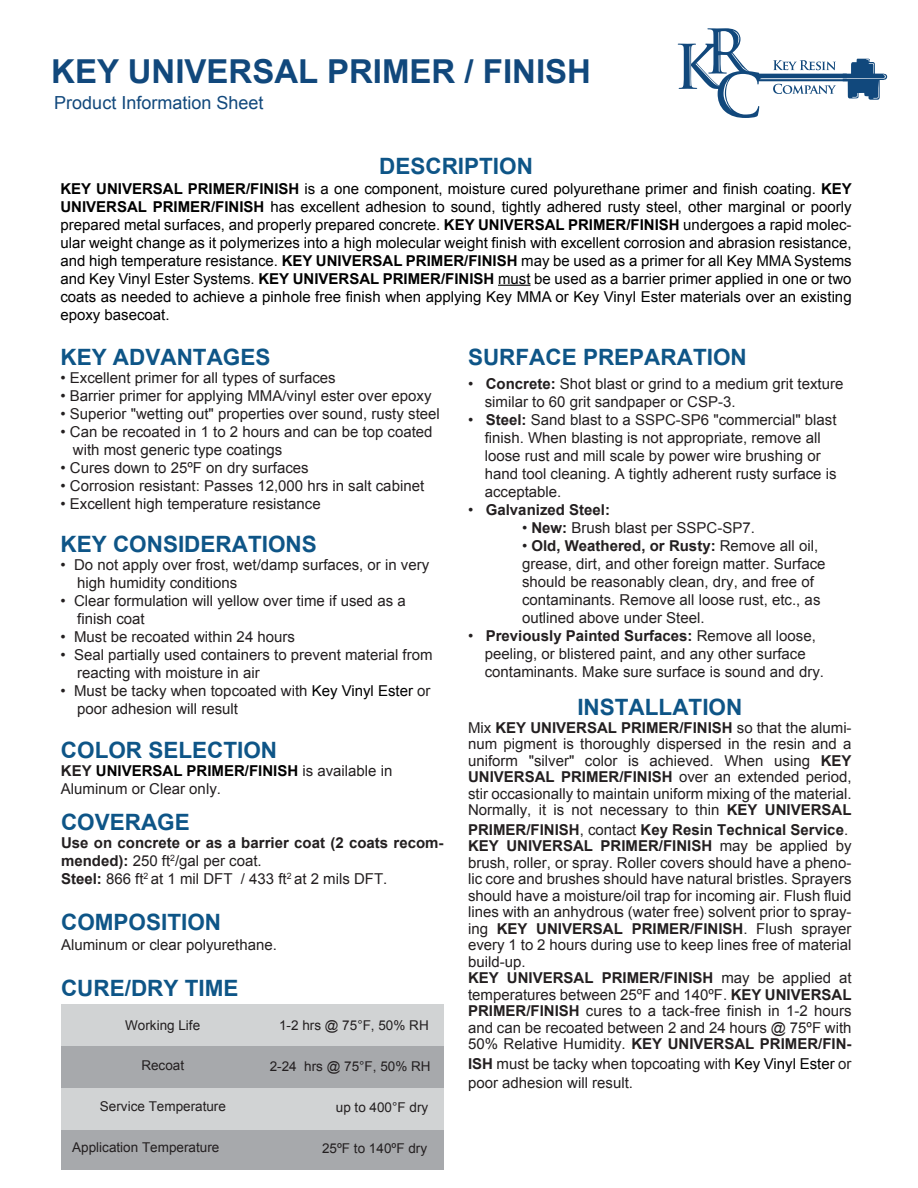
<style>
.page{position:relative;width:918px;height:1188px;background:#fff}
.page>*{position:absolute;margin:0;border:0;box-sizing:border-box;transform-origin:0 0}
.t1{font:700 33px "Arial";color:#11487c}
.t2{font:700 22.5px "Arial";color:#0e5587}
.t3{font:18px "Arial";color:#11487c}
.t4{font:15px/16.5px "Arial";color:#231f20}
.t5{font:15px/18px "Arial";color:#010101;text-align:justify}
.t6{font:700 15px/18px "Arial";color:#231f20}
.t7{font:13.5px "Arial";color:#231f20}
.s1{font-weight:700}
.s2{color:#010101}
.s3{font-weight:700;color:#010101}
.s4{font-weight:400}
</style>
<div class="page">
<div style="left:61px;top:1128px;width:383px;height:42px;background:#a7a9ac"></div>
<svg style="left:678px;top:28px;width:209px;height:90px"></svg>
<hr style="left:498px;top:285px;width:33px;height:1px;background:#010101">
<div style="left:61px;top:1004px;width:383px;height:42px;background:#d1d3d4"></div>
<div style="left:61px;top:1046px;width:383px;height:42px;background:#a7a9ac"></div>
<div style="left:61px;top:1088px;width:383px;height:42px;background:#d1d3d4"></div>
<h1 class="t1" style="left:51px;top:49px;width:541px">KEY UNIVERSAL PRIMER / FINISH</h1>
<p class="t3" style="left:54px;top:91px;width:211px">Product Information Sheet</p>
<h2 class="t2" style="left:379px;top:151px;width:155px">DESCRIPTION</h2>
<p class="t5" style="left:60px;top:180px;width:793px"><span class="s1">KEY UNIVERSAL PRIMER/FINISH</span> is a one component, moisture cured polyurethane primer and finish coating. <span class="s1">KEY UNIVERSAL PRIMER/FINISH</span> has excellent adhesion to sound, tightly adhered rusty steel, other marginal or poorly prepared metal surfaces, and properly prepared concrete. <span class="s1">KEY UNIVERSAL PRIMER/FINISH</span> undergoes a rapid molec&shy;ular weight change as it polymerizes into a high molecular weight finish with excellent corrosion and abrasion resistance, and high temperature resistance. <span class="s1">KEY UNIVERSAL PRIMER/FINISH</span> may be used as a primer for all Key MMA Systems and Key Vinyl Ester Systems. <span class="s1">KEY UNIVERSAL PRIMER/FINISH</span> must be used as a barrier primer applied in one or two coats as needed to achieve a pinhole free finish when applying Key MMA or Key Vinyl Ester materials over an existing epoxy basecoat.</p>
<h2 class="t2" style="left:60px;top:342px;width:212px">KEY ADVANTAGES</h2>
<p class="t4" style="left:60px;top:370px;width:277px">• Excellent primer for all types of surfaces</p>
<p class="t4" style="left:60px;top:388px;width:373px">• Barrier primer for applying MMA/vinyl ester over epoxy</p>
<p class="t4" style="left:60px;top:406px;width:381px">• Superior "wetting out" properties over sound, rusty steel</p>
<p class="t4" style="left:73px;top:423px;width:361px;line-height:18px;text-indent:-13px">• Can be recoated in 1 to 2 hours and can be top coated with most generic type coatings</p>
<p class="t4" style="left:60px;top:460px;width:250px">• Cures down to 25ºF on dry surfaces</p>
<p class="t4" style="left:60px;top:478px;width:365px">• Corrosion resistant: Passes 12,000 hrs in salt cabinet</p>
<p class="t4" style="left:60px;top:496px;width:262px">• Excellent high temperature resistance</p>
<h2 class="t2" style="left:61px;top:530px;width:258px">KEY CONSIDERATIONS</h2>
<p class="t4" style="left:77px;top:556px;width:354px;line-height:18px;text-indent:-17px">• Do not apply over frost, wet/damp surfaces, or in very high humidity conditions</p>
<p class="t4" style="left:77px;top:592px;width:330px;line-height:18px;text-indent:-17px">• Clear formulation will yellow over time if used as a finish coat</p>
<p class="t4" style="left:61px;top:629px;width:236px">• Must be recoated within 24 hours</p>
<p class="t4" style="left:77px;top:646px;width:357px;line-height:18px;text-indent:-17px">• Seal partially used containers to prevent material from reacting with moisture in air</p>
<p class="t4" style="left:77px;top:682px;width:355px;line-height:18px;text-indent:-17px">• Must be tacky when topcoated with <span class="s2">Key Vinyl Ester</span> or poor adhesion will result</p>
<h2 class="t2" style="left:61px;top:735px;width:218px">COLOR SELECTION</h2>
<p class="t4" style="left:61px;top:762px;width:333px;line-height:18px"><span class="s1">KEY</span> <span class="s3">UNIVERSAL PRIMER/FINISH</span> is available in<br>Aluminum or Clear only.</p>
<h2 class="t2" style="left:61px;top:807px;width:130px">COVERAGE</h2>
<p class="t6" style="left:61px;top:834px;width:384px">Use on concrete or as a barrier coat (2 coats recom&shy;mended): <span class="s4">250 ft</span><sup>2</sup><span class="s4">/gal per coat.<br></span>Steel: <span class="s4">866 ft</span><sup>2</sup> <span class="s4">at 1 mil DFT / 433 ft</span><sup>2</sup> <span class="s4">at 2 mils DFT.</span></p>
<h2 class="t2" style="left:61px;top:907px;width:162px">COMPOSITION</h2>
<p class="t4" style="left:61px;top:936px;width:217px">Aluminum or clear polyurethane.</p>
<h2 class="t2" style="left:61px;top:974px;width:179px">CURE/DRY TIME</h2>
<p class="t7" style="left:125px;top:1016px;width:77px">Working Life</p>
<p class="t7" style="left:279px;top:1017px;width:151px">1-2 hrs @ 75°F, 50% RH</p>
<p class="t7" style="left:141px;top:1057px;width:44px">Recoat</p>
<p class="t7" style="left:270px;top:1057px;width:162px">2-24 hrs @ 75°F, 50% RH</p>
<p class="t7" style="left:100px;top:1097px;width:128px">Service Temperature</p>
<p class="t7" style="left:336px;top:1098px;width:94px">up to 400°F dry</p>
<h2 class="t2" style="left:468px;top:342px;width:280px">SURFACE PREPARATION</h2>
<p class="t4" style="left:485px;top:375px;width:360px;line-height:18px;text-indent:-17px">• <span class="s1">Concrete:</span> Shot blast or grind to a medium grit texture similar to 60 grit sandpaper or CSP-3.</p>
<p class="t4" style="left:485px;top:411px;width:353px;line-height:18px;text-indent:-17px">• <span class="s1">Steel:</span> Sand blast to a SSPC-SP6 "commercial" blast finish. When blasting is not appropriate, remove all loose rust and mill scale by power wire brushing or hand tool cleaning. A tightly adherent rusty surface is acceptable.</p>
<p class="t6" style="left:468px;top:501px;width:143px"><span class="s4">•</span> Galvanized Steel:</p>
<p class="t4" style="left:522px;top:520px;width:234px">• <span class="s1">New:</span> Brush blast per SSPC-SP7.</p>
<p class="t4" style="left:522px;top:537px;width:305px;line-height:18px">• <span class="s1">Old, Weathered, or Rusty:</span> Remove all oil, grease, dirt, and other foreign matter. Surface should be reasonably clean, dry, and free of contaminants. Remove all loose rust, etc., as outlined above under Steel.</p>
<p class="t4" style="left:485px;top:627px;width:341px;line-height:18px;text-indent:-17px">• <span class="s1">Previously Painted Surfaces:</span> Remove all loose, peeling, or blistered paint, and any other surface contaminants. Make sure surface is sound and dry.</p>
<h2 class="t2" style="left:577px;top:692px;width:166px">INSTALLATION</h2>
<p class="t4" style="left:468px;top:719px;width:385px;text-align:justify">Mix <span class="s1">KEY UNIVERSAL PRIMER/FINISH</span> so that the alumi&shy;num pigment is thoroughly dispersed in the resin and a uniform "silver" color is achieved. When using <span class="s1">KEY UNIVERSAL PRIMER/FINISH</span> over an extended period, stir occasionally to maintain uniform mixing of the material.<br>Normally, it is not necessary to thin <span class="s1">KEY UNIVERSAL</span></p>
<p class="t4" style="left:468px;top:821px;width:385px"><span class="s1">PRIMER/FINISH</span>, contact <span class="s1">Key Resin Technical Service</span>.<br><span class="s1">KEY UNIVERSAL PRIMER/FINISH</span> may be applied by brush, roller, or spray. Roller covers should have a pheno&shy;lic core and brushes should have natural bristles. Sprayers should have a moisture/oil trap for incoming air. Flush fluid lines with an anhydrous (water free) solvent prior to spray&shy;ing <span class="s1">KEY UNIVERSAL PRIMER/FINISH</span>. Flush sprayer every 1 to 2 hours during use to keep lines free of material build-up.<br><span class="s1">KEY UNIVERSAL PRIMER/FINISH</span> may be applied at temperatures between 25ºF and 140ºF. <span class="s1">KEY UNIVERSAL PRIMER/FINISH</span> cures to a tack-free finish in 1-2 hours and can be recoated between 2 and 24 hours @ 75ºF with 50% Relative Humidity. <span class="s1">KEY UNIVERSAL PRIMER/FIN-</span></p>
<p class="t4" style="left:468px;top:1054px;width:385px;line-height:19.5px"><span class="s1">ISH</span> must be tacky when topcoating with <span class="s2">Key Vinyl Ester</span> or poor adhesion will result.</p>
<p class="t7" style="left:72px;top:1138px;width:149px">Application Temperature</p>
<p class="t7" style="left:322px;top:1140px;width:107px">25ºF to 140ºF dry</p>
</div>
